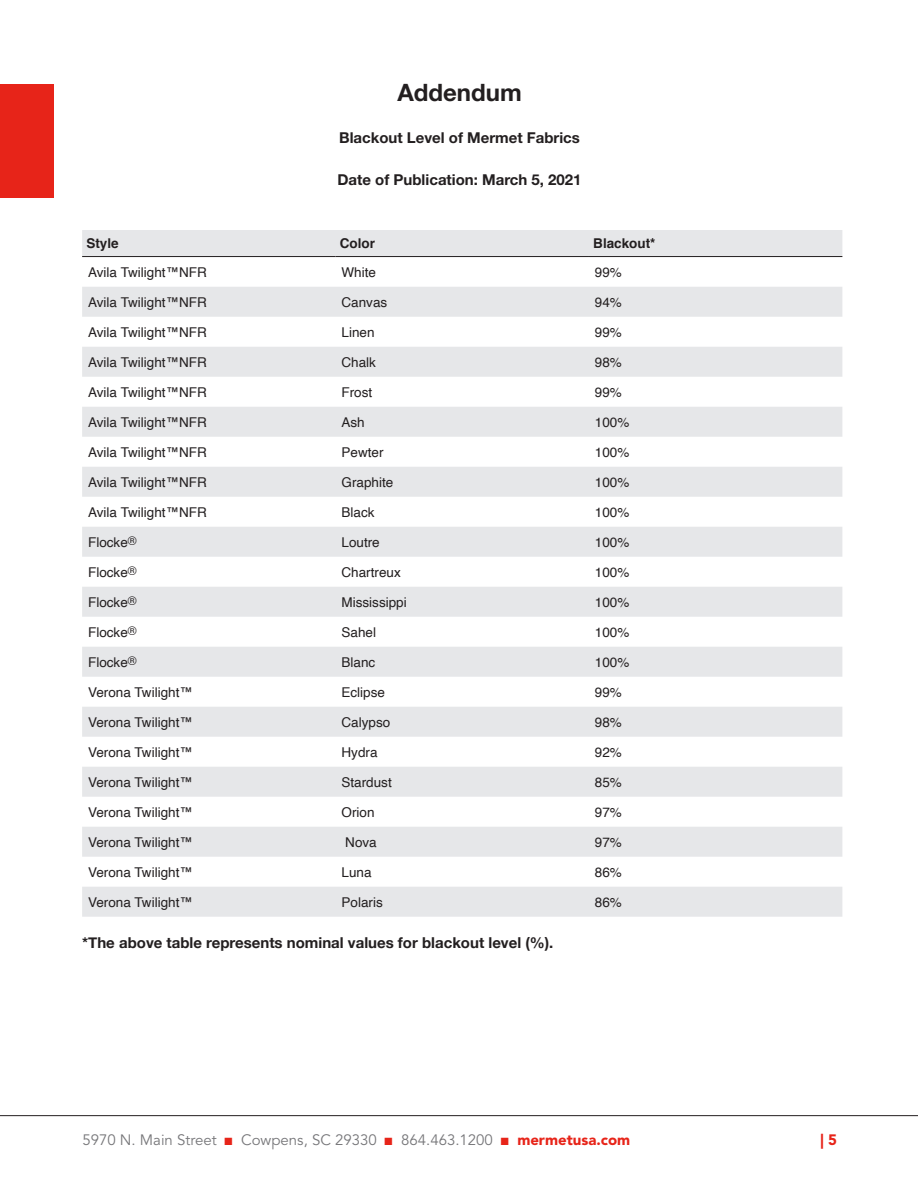
<style>
.page{position:relative;width:918px;height:1188px;background:#fff}
.page>*{position:absolute;margin:0;border:0;box-sizing:border-box;transform-origin:0 0}
.t1{font:700 24px "Helvetica Neue LT Std";color:#231f20}
.t2{font:15px "Avenir LT Std";color:#77777a}
.t3{font:700 15px "Helvetica Neue LT Std";color:#231f20}
.t4{font:700 15px "Helvetica Neue";color:#231f20}
.t5{font:900 15px "Avenir LT Std";color:#e72419}
.t6{font:13.5px "Helvetica";color:#231f20}
.t7{font:700 13.5px "Helvetica";color:#231f20}
.s1{font-size:12px}
.s2{color:#e72419}
.s3{font-weight:900;color:#e72419}
</style>
<div class="page">
<div style="left:0;top:84px;width:54px;height:114px;background:#e72419"></div>
<hr style="left:0;top:1115px;width:918px;height:1px;background:#231f20">
<svg style="left:82px;top:230px;width:760px;height:687px;fill:#e9eaeb"></svg>
<hr style="left:82px;top:256px;width:254px;height:1px;background:#231f20">
<hr style="left:336px;top:256px;width:253px;height:1px;background:#231f20">
<hr style="left:589px;top:256px;width:253px;height:1px;background:#231f20">
<p class="t1" style="left:397px;top:78px;width:126px">Addendum</p>
<p class="t3" style="left:339px;top:129px;width:242px">Blackout Level of Mermet Fabrics</p>
<p class="t3" style="left:337px;top:171px;width:246px">Date of Publication: March 5, 2021</p>
<p class="t7" style="left:86px;top:233px;width:34px">Style</p>
<p class="t7" style="left:340px;top:233px;width:37px">Color</p>
<p class="t7" style="left:593px;top:233px;width:64px">Blackout*</p>
<p class="t6" style="left:88px;top:262px;width:120px">Avila Twilight™NFR</p>
<p class="t6" style="left:342px;top:262px;width:36px">White</p>
<p class="t6" style="left:595px;top:262px;width:29px">99%</p>
<p class="t6" style="left:88px;top:292px;width:120px">Avila Twilight™NFR</p>
<p class="t6" style="left:342px;top:292px;width:47px">Canvas</p>
<p class="t6" style="left:595px;top:292px;width:29px">94%</p>
<p class="t6" style="left:88px;top:322px;width:120px">Avila Twilight™NFR</p>
<p class="t6" style="left:342px;top:322px;width:35px">Linen</p>
<p class="t6" style="left:595px;top:322px;width:29px">99%</p>
<p class="t6" style="left:88px;top:352px;width:120px">Avila Twilight™NFR</p>
<p class="t6" style="left:342px;top:352px;width:36px">Chalk</p>
<p class="t6" style="left:595px;top:352px;width:29px">98%</p>
<p class="t6" style="left:88px;top:382px;width:120px">Avila Twilight™NFR</p>
<p class="t6" style="left:342px;top:382px;width:32px">Frost</p>
<p class="t6" style="left:595px;top:382px;width:29px">99%</p>
<p class="t6" style="left:88px;top:412px;width:120px">Avila Twilight™NFR</p>
<p class="t6" style="left:342px;top:412px;width:25px">Ash</p>
<p class="t6" style="left:595px;top:412px;width:36px">100%</p>
<p class="t6" style="left:88px;top:442px;width:120px">Avila Twilight™NFR</p>
<p class="t6" style="left:342px;top:442px;width:44px">Pewter</p>
<p class="t6" style="left:595px;top:442px;width:36px">100%</p>
<p class="t6" style="left:88px;top:472px;width:120px">Avila Twilight™NFR</p>
<p class="t6" style="left:342px;top:472px;width:53px">Graphite</p>
<p class="t6" style="left:595px;top:472px;width:36px">100%</p>
<p class="t6" style="left:88px;top:502px;width:120px">Avila Twilight™NFR</p>
<p class="t6" style="left:342px;top:502px;width:35px">Black</p>
<p class="t6" style="left:595px;top:502px;width:36px">100%</p>
<p class="t6" style="left:88px;top:532px;width:50px">Flocke<span class="s1">®</span></p>
<p class="t6" style="left:342px;top:532px;width:40px">Loutre</p>
<p class="t6" style="left:595px;top:532px;width:36px">100%</p>
<p class="t6" style="left:88px;top:562px;width:50px">Flocke<span class="s1">®</span></p>
<p class="t6" style="left:342px;top:562px;width:61px">Chartreux</p>
<p class="t6" style="left:595px;top:562px;width:36px">100%</p>
<p class="t6" style="left:88px;top:592px;width:50px">Flocke<span class="s1">®</span></p>
<p class="t6" style="left:342px;top:592px;width:67px">Mississippi</p>
<p class="t6" style="left:595px;top:592px;width:36px">100%</p>
<p class="t6" style="left:88px;top:622px;width:50px">Flocke<span class="s1">®</span></p>
<p class="t6" style="left:342px;top:622px;width:36px">Sahel</p>
<p class="t6" style="left:595px;top:622px;width:36px">100%</p>
<p class="t6" style="left:88px;top:652px;width:50px">Flocke<span class="s1">®</span></p>
<p class="t6" style="left:342px;top:652px;width:35px">Blanc</p>
<p class="t6" style="left:595px;top:652px;width:36px">100%</p>
<p class="t6" style="left:88px;top:682px;width:106px">Verona Twilight™</p>
<p class="t6" style="left:342px;top:682px;width:45px">Eclipse</p>
<p class="t6" style="left:595px;top:682px;width:29px">99%</p>
<p class="t6" style="left:88px;top:712px;width:106px">Verona Twilight™</p>
<p class="t6" style="left:342px;top:712px;width:50px">Calypso</p>
<p class="t6" style="left:595px;top:712px;width:29px">98%</p>
<p class="t6" style="left:88px;top:742px;width:106px">Verona Twilight™</p>
<p class="t6" style="left:342px;top:742px;width:38px">Hydra</p>
<p class="t6" style="left:595px;top:742px;width:29px">92%</p>
<p class="t6" style="left:88px;top:772px;width:106px">Verona Twilight™</p>
<p class="t6" style="left:342px;top:772px;width:52px">Stardust</p>
<p class="t6" style="left:595px;top:772px;width:29px">85%</p>
<p class="t6" style="left:88px;top:802px;width:106px">Verona Twilight™</p>
<p class="t6" style="left:342px;top:802px;width:35px">Orion</p>
<p class="t6" style="left:595px;top:802px;width:29px">97%</p>
<p class="t6" style="left:88px;top:832px;width:106px">Verona Twilight™</p>
<p class="t6" style="left:345px;top:832px;width:33px">Nova</p>
<p class="t6" style="left:595px;top:832px;width:29px">97%</p>
<p class="t6" style="left:88px;top:862px;width:106px">Verona Twilight™</p>
<p class="t6" style="left:342px;top:862px;width:32px">Luna</p>
<p class="t6" style="left:595px;top:862px;width:29px">86%</p>
<p class="t6" style="left:88px;top:892px;width:106px">Verona Twilight™</p>
<p class="t6" style="left:342px;top:892px;width:43px">Polaris</p>
<p class="t6" style="left:595px;top:892px;width:29px">86%</p>
<p class="t4" style="left:82px;top:931px;width:473px">*The above table represents nominal values for blackout level (%).</p>
<p class="t2" style="left:82px;top:1131px;width:550px">5970 N. Main Street <span class="s2">■</span> Cowpens, SC 29330 <span class="s2">■</span> 864.463.1200 <span class="s2">■</span> <span class="s3">mermetusa.com</span></p>
<p class="t5" style="left:821px;top:1131px;width:18px">| 5</p>
</div>
